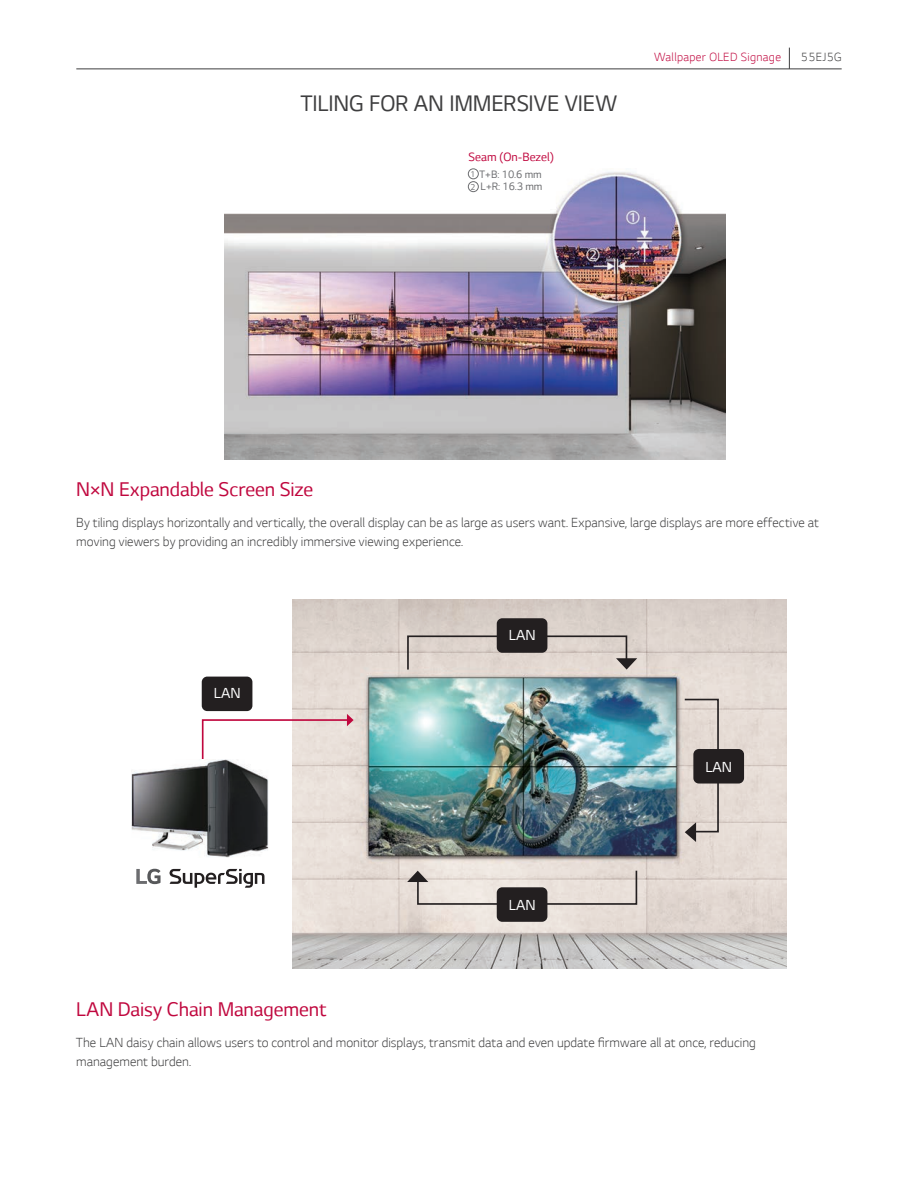
<style>
.page{position:relative;width:918px;height:1188px;background:#fff}
.page>*{position:absolute;margin:0;border:0;box-sizing:border-box;transform-origin:0 0}
.t1{font:25.5px "LG Smart";letter-spacing:-.005em;color:#3e3e3f}
.t2{font:22.5px "LG Smart";letter-spacing:-.005em;color:#c0073e}
.정규{font:16.5px "LG Smart";letter-spacing:.01em;color:#fff}
.t3{font:300 15px/19.5px "LG Smart";letter-spacing:.005em;color:#3e3e3f}
.t4{font:13.65px "LG Smart";color:#c0073e}
.t5{font:300 13.5px "LG Smart";letter-spacing:.025em;color:#c0073e}
.t6{font:300 13.5px "LG Smart";letter-spacing:.025em;color:#3e3e3f}
.t7{font:12.15px "LG Smart";letter-spacing:-.01em;color:#6c6d70}
.s1{font-size:9.45px}
</style>
<div class="page">
<hr style="left:76px;top:69px;width:766px;height:1px;background:#3e3e3f">
<svg style="left:789px;top:48px;width:1px;height:21px"></svg>
<img style="left:224px;top:169px;width:501px;height:291px">
<div style="left:468px;top:169px;width:11px;height:10px;border:1px solid #6c6d70;border-radius:50%"></div>
<div style="left:468px;top:181px;width:11px;height:11px;border:1px solid #6c6d70;border-radius:50%"></div>
<img style="left:293px;top:600px;width:494px;height:368px">
<svg style="left:683px;top:698px;width:37px;height:144px;background:#d3c9c3"></svg>
<svg style="left:406px;top:635px;width:231px;height:36px;background:#d2c8c2"></svg>
<div style="left:497px;top:618px;width:50px;height:35px;background:#231f20;border-radius:5px"></div>
<div style="left:202px;top:677px;width:50px;height:34px;background:#231f20;border-radius:5px"></div>
<svg style="left:407px;top:869px;width:231px;height:37px;background:#dcd4ce"></svg>
<div style="left:497px;top:887px;width:50px;height:35px;background:#231f20;border-radius:5px"></div>
<div style="left:693px;top:749px;width:51px;height:35px;background:#231f20;border-radius:5px"></div>
<svg style="left:201px;top:714px;width:153px;height:80px"></svg>
<img style="left:131px;top:760px;width:138px;height:98px">
<svg style="left:136px;top:869px;width:25px;height:15px"></svg>
<svg style="left:170px;top:869px;width:94px;height:19px"></svg>
<p class="t1" style="left:301px;top:89px;width:318px">TILING FOR AN IMMERSIVE VIEW</p>
<p class="t4" style="left:469px;top:150px;width:87px">Seam (On-Bezel)</p>
<p class="t7" style="left:470px;top:168px;width:73px"><span class="s1">1</span> T+B: 10.6 mm</p>
<p class="t7" style="left:470px;top:180px;width:74px"><span class="s1">2</span> L+R: 16.3 mm</p>
<p class="t5" style="left:654px;top:49px;width:128px">Wallpaper OLED Signage</p>
<p class="t6" style="left:801px;top:49px;width:42px">55EJ5G</p>
<p class="t2" style="left:76px;top:477px;width:238px">N×N Expandable Screen Size</p>
<p class="t3" style="left:76px;top:512px;width:744px">By tiling displays horizontally and vertically, the overall display can be as large as users want. Expansive, large displays are more effective at moving viewers by providing an incredibly immersive viewing experience.</p>
<p class="정규" style="left:214px;top:685px;width:28px">LAN</p>
<p class="정규" style="left:509px;top:626px;width:28px">LAN</p>
<p class="정규" style="left:509px;top:896px;width:28px">LAN</p>
<p class="정규" style="left:705px;top:758px;width:28px">LAN</p>
<p class="t2" style="left:76px;top:997px;width:252px">LAN Daisy Chain Management</p>
<p class="t3" style="left:76px;top:1033px;width:681px">The LAN daisy chain allows users to control and monitor displays, transmit data and even update firmware all at once, reducing management burden.</p>
</div>
